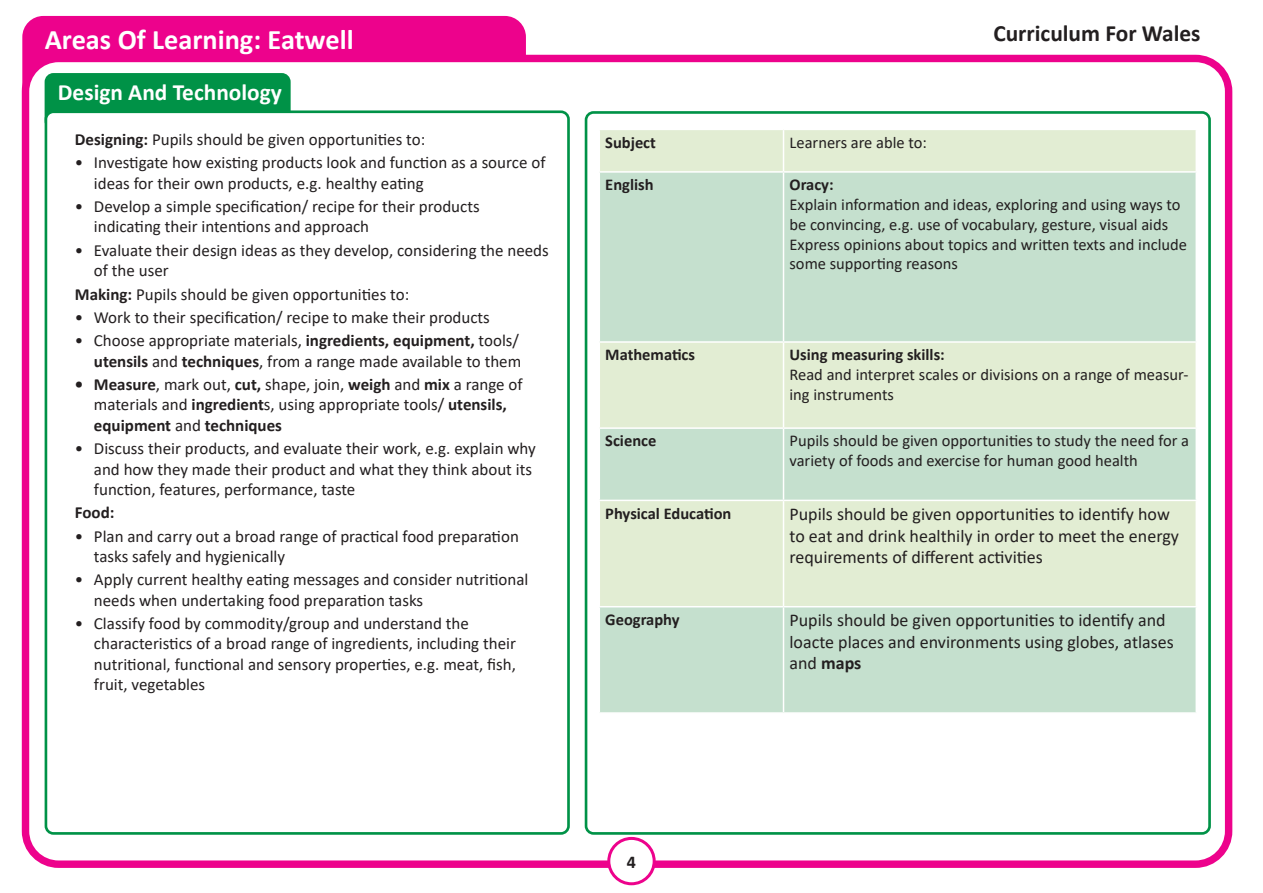
<style>
.page{position:relative;width:1263px;height:893px;background:#fff}
.page>*{position:absolute;margin:0;border:0;box-sizing:border-box;transform-origin:0 0}
.t1{font:700 28.35px "Calibri";color:#fff}
.t2{font:700 23.4px "Calibri";color:#fff}
.t3{font:700 23.4px "Calibri";color:#231f20}
.t4{font:18px/21.6px "Calibri";color:#231f20}
.t5{font:700 18px "Calibri";color:#231f20}
.t6{font:16.95px/20.4px "Calibri";color:#231f20}
.t7{font:700 16.95px "Calibri";color:#231f20}
.t8{font:16.5px/19.8px "Calibri";color:#231f20}
.t9{font:700 16.5px "Calibri";color:#231f20}
.s1{font-weight:700}
</style>
<div class="page">
<div style="left:22px;top:16px;width:504px;height:95px;background:#ed028c;border-radius:21px"></div>
<div style="left:26px;top:58px;width:1202px;height:806px;background:#fff;border-radius:33px"></div>
<div style="left:22px;top:55px;width:1210px;height:813px;border:7px solid #ed028c;border-radius:33px"></div>
<div style="left:46px;top:74px;width:243px;height:54px;background:#009247;border-radius:8px"></div>
<div style="left:45px;top:73px;width:246px;height:57px;border:3px solid #009247;border-radius:8px"></div>
<div style="left:46px;top:112px;width:522px;height:721px;background:#fff;border-radius:8px"></div>
<div style="left:45px;top:110px;width:525px;height:725px;border:3px solid #009247;border-radius:8px"></div>
<div style="left:585px;top:111px;width:626px;height:724px;border:3px solid #009247;border-radius:8px"></div>
<div style="left:600px;top:130px;width:595px;height:41px;background:#e2edd3"></div>
<svg style="left:600px;top:173px;width:595px;height:539px;background:#cfe4cf"></svg>
<hr style="left:783px;top:130px;width:1px;height:41px;background:#fff">
<hr style="left:783px;top:173px;width:1px;height:168px;background:#fff">
<hr style="left:783px;top:429px;width:1px;height:71px;background:#fff">
<hr style="left:598px;top:341px;width:185px;height:2px;background:#fff">
<hr style="left:598px;top:427px;width:185px;height:2px;background:#fff">
<hr style="left:783px;top:341px;width:414px;height:2px;background:#fff">
<hr style="left:783px;top:343px;width:1px;height:84px;background:#fff">
<hr style="left:783px;top:427px;width:414px;height:2px;background:#fff">
<hr style="left:598px;top:500px;width:185px;height:1px;background:#fff">
<hr style="left:598px;top:606px;width:185px;height:1px;background:#fff">
<hr style="left:783px;top:500px;width:414px;height:1px;background:#fff">
<hr style="left:783px;top:501px;width:1px;height:105px;background:#fff">
<hr style="left:783px;top:606px;width:414px;height:1px;background:#fff">
<hr style="left:783px;top:607px;width:1px;height:105px;background:#fff">
<div style="left:609px;top:838px;width:45px;height:46px;background:#fff;border-radius:50%"></div>
<div style="left:607px;top:837px;width:49px;height:48px;border:3px solid #ed028c;border-radius:50%"></div>
<p class="t1" style="left:45px;top:20px;width:310px">Areas Of Learning: Eatwell</p>
<p class="t2" style="left:58px;top:76px;width:225px">Design And Technology</p>
<p class="t6" style="left:75px;top:129px;width:352px"><span class="s1">Designing:</span> Pupils should be given opportunities to:</p>
<p class="t6" style="left:94px;top:152px;width:453px;text-indent:-19px">• Investigate how existing products look and function as a source of ideas for their own products, e.g. healthy eating</p>
<p class="t6" style="left:94px;top:196px;width:387px;text-indent:-19px">• Develop a simple specification/ recipe for their products indicating their intentions and approach</p>
<p class="t6" style="left:94px;top:240px;width:456px;text-indent:-19px">• Evaluate their design ideas as they develop, considering the needs of the user</p>
<p class="t6" style="left:75px;top:283px;width:336px"><span class="s1">Making:</span> Pupils should be given opportunities to:</p>
<p class="t6" style="left:75px;top:307px;width:417px">• Work to their specification/ recipe to make their products</p>
<p class="t6" style="left:75px;top:330px;width:448px;text-align:right">• Choose appropriate materials, <span class="s1">ingredients, equipment,</span> tools/ <span class="s1">utensils</span> and <span class="s1">techniques</span>, from a range made available to them</p>
<p class="t6" style="left:94px;top:374px;width:430px;text-indent:-19px"><span class="s1">• Measure</span>, mark out, <span class="s1">cut,</span> shape, join, <span class="s1">weigh</span> and <span class="s1">mix</span> a range of materials and <span class="s1">ingredient</span>s, using appropriate tools/ <span class="s1">utensils, equipment</span> and <span class="s1">techniques</span></p>
<p class="t6" style="left:94px;top:438px;width:443px;text-indent:-19px">• Discuss their products, and evaluate their work, e.g. explain why and how they made their product and what they think about its function, features, performance, taste</p>
<p class="t7" style="left:75px;top:501px;width:41px">Food:</p>
<p class="t6" style="left:94px;top:525px;width:426px;text-indent:-19px">• Plan and carry out a broad range of practical food preparation tasks safely and hygienically</p>
<p class="t6" style="left:94px;top:569px;width:436px;text-indent:-19px">• Apply current healthy eating messages and consider nutritional needs when undertaking food preparation tasks</p>
<p class="t6" style="left:94px;top:613px;width:423px;text-indent:-19px">• Classify food by commodity/group and understand the characteristics of a broad range of ingredients, including their nutritional, functional and sensory properties, e.g. meat, fish, fruit, vegetables</p>
<p class="t3" style="left:993px;top:16px;width:209px">Curriculum For Wales</p>
<p class="t9" style="left:605px;top:131px;width:52px">Subject</p>
<p class="t8" style="left:789px;top:132px;width:139px">Learners are able to:</p>
<p class="t9" style="left:605px;top:173px;width:50px">English</p>
<p class="t9" style="left:789px;top:173px;width:46px">Oracy:</p>
<p class="t8" style="left:789px;top:194px;width:393px">Explain information and ideas, exploring and using ways to be convincing, e.g. use of vocabulary, gesture, visual aids</p>
<p class="t8" style="left:789px;top:234px;width:399px">Express opinions about topics and written texts and include some supporting reasons</p>
<p class="t9" style="left:605px;top:343px;width:91px">Mathematics</p>
<p class="t9" style="left:789px;top:343px;width:157px">Using measuring skills:</p>
<p class="t8" style="left:789px;top:364px;width:400px">Read and interpret scales or divisions on a range of measur&shy;ing instruments</p>
<p class="t9" style="left:605px;top:429px;width:53px">Science</p>
<p class="t8" style="left:789px;top:431px;width:401px">Pupils should be given opportunities to study the need for a variety of foods and exercise for human good health</p>
<p class="t9" style="left:605px;top:502px;width:128px">Physical Education</p>
<p class="t4" style="left:789px;top:503px;width:391px">Pupils should be given opportunities to identify how to eat and drink healthily in order to meet the energy requirements of different activities</p>
<p class="t9" style="left:605px;top:608px;width:76px">Geography</p>
<p class="t4" style="left:789px;top:609px;width:386px">Pupils should be given opportunities to identify and loacte places and environments using globes, atlases and <span class="s1">maps</span></p>
<p class="t5" style="left:627px;top:849px;width:11px">4</p>
</div>
